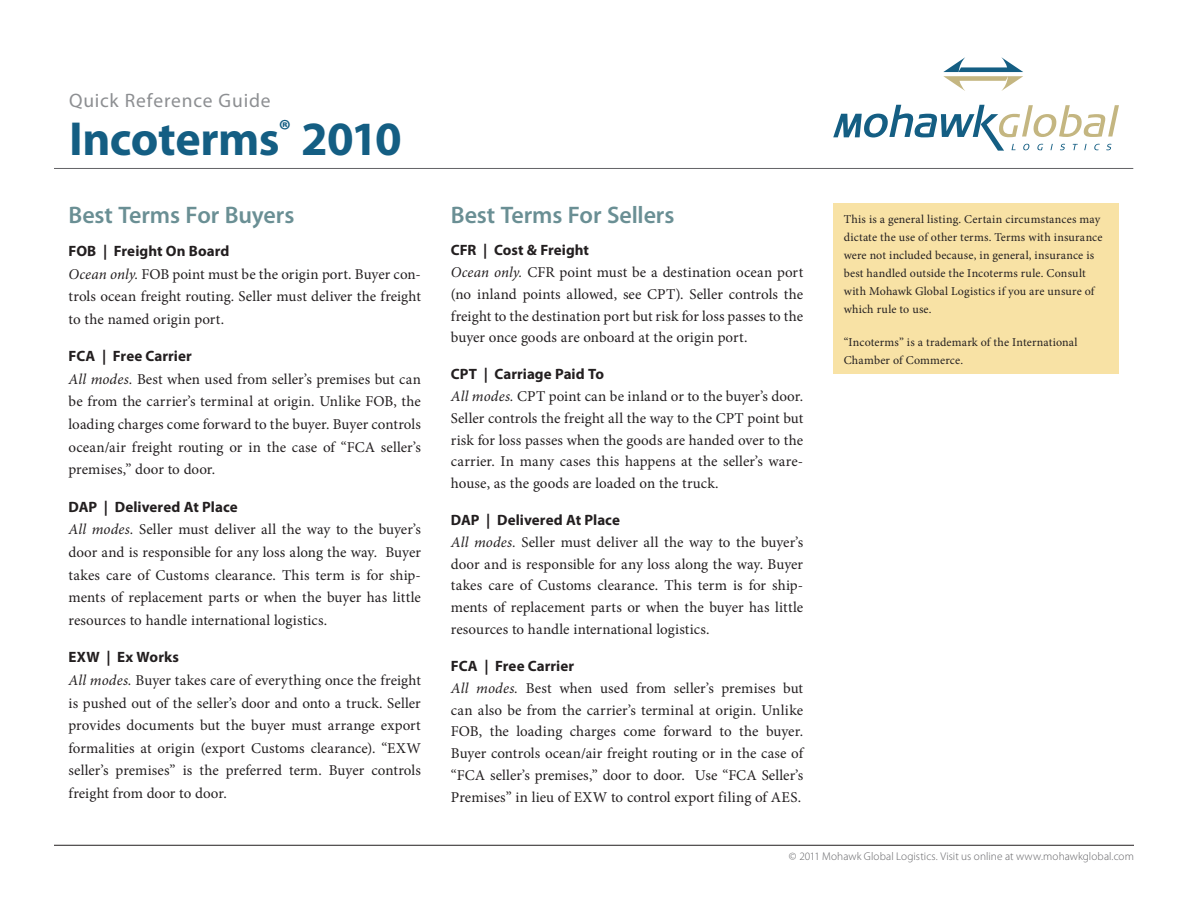
<style>
.page{position:relative;width:1188px;height:918px;background:#fff}
.page>*{position:absolute;margin:0;border:0;box-sizing:border-box;transform-origin:0 0}
.Body{font:700 48px "Myriad Pro";letter-spacing:-.01em;color:#145e83}
.t1{font:600 24px "Myriad Pro";letter-spacing:-.005em;color:#6a8f94}
.Body-2{font:19.5px "Myriad Pro";letter-spacing:.045em;color:#8d8f92}
.Body-3{font:15px/21.8px "Minion Pro";letter-spacing:.005em;color:#231f20;text-align:justify}
.Terms{font:700 15px "Myriad Pro";letter-spacing:.005em;color:#231f20}
.Body-4{font:12px/18px "Minion Pro";letter-spacing:.015em;color:#231f20}
.Body-5{font:300 11.25px "Myriad Pro";letter-spacing:.01em;color:#636366}
.s1{font-style:italic}
</style>
<div class="page">
<hr style="left:54px;top:845px;width:1080px;height:1px;background:#231f20">
<hr style="left:54px;top:168px;width:1079px;height:1px;background:#636366">
<div style="left:833px;top:204px;width:286px;height:170px;background:#f8e2a5"></div>
<svg style="left:943px;top:57px;width:80px;height:34px"></svg>
<svg style="left:833px;top:105px;width:286px;height:46px"></svg>
<p class="Body-2" style="left:69px;top:88px;width:203px">Quick Reference Guide</p>
<p class="Body" style="left:69px;top:107px;width:334px">Incoterms<sup>®</sup> 2010</p>
<h1 class="t1" style="left:69px;top:199px;width:227px">Best Terms For Buyers</h1>
<p class="Terms" style="left:69px;top:241px;width:162px">FOB | Freight On Board</p>
<p class="Body-3" style="left:69px;top:262px;width:354px;line-height:22.6px"><span class="s1">Ocean only.</span> FOB point must be the origin port. Buyer con&shy;trols ocean freight routing. Seller must deliver the freight to the named origin port.</p>
<p class="Terms" style="left:69px;top:346px;width:125px">FCA | Free Carrier</p>
<p class="Body-3" style="left:69px;top:368px;width:354px;line-height:22.6px"><span class="s1">All modes.</span> Best when used from seller’s premises but can be from the carrier’s terminal at origin. Unlike FOB, the loading charges come forward to the buyer. Buyer controls ocean/air freight routing or in the case of “FCA seller’s premises,” door to door.</p>
<p class="Terms" style="left:69px;top:497px;width:171px">DAP | Delivered At Place</p>
<p class="Body-3" style="left:69px;top:518px;width:354px;line-height:22.6px"><span class="s1">All modes.</span> Seller must deliver all the way to the buyer’s door and is responsible for any loss along the way. Buyer takes care of Customs clearance. This term is for ship&shy;ments of replacement parts or when the buyer has little resources to handle international logistics.</p>
<p class="Terms" style="left:69px;top:648px;width:112px">EXW | Ex Works</p>
<p class="Body-3" style="left:69px;top:669px;width:354px;line-height:22.6px"><span class="s1">All modes.</span> Buyer takes care of everything once the freight is pushed out of the seller’s door and onto a truck. Seller provides documents but the buyer must arrange export formalities at origin (export Customs clearance). “EXW seller’s premises” is the preferred term. Buyer controls freight from door to door.</p>
<h1 class="t1" style="left:451px;top:199px;width:225px">Best Terms For Sellers</h1>
<p class="Terms" style="left:451px;top:240px;width:140px">CFR | Cost &amp; Freight</p>
<p class="Body-3" style="left:451px;top:261px;width:354px"><span class="s1">Ocean only.</span> CFR point must be a destination ocean port (no inland points allowed, see CPT). Seller controls the freight to the destination port but risk for loss passes to the buyer once goods are onboard at the origin port.</p>
<p class="Terms" style="left:451px;top:364px;width:155px">CPT | Carriage Paid To</p>
<p class="Body-3" style="left:451px;top:385px;width:354px"><span class="s1">All modes.</span> CPT point can be inland or to the buyer’s door.<br>Seller controls the freight all the way to the CPT point but risk for loss passes when the goods are handed over to the carrier. In many cases this happens at the seller’s ware&shy;house, as the goods are loaded on the truck.</p>
<p class="Terms" style="left:451px;top:510px;width:171px">DAP | Delivered At Place</p>
<p class="Body-3" style="left:451px;top:531px;width:354px"><span class="s1">All modes.</span> Seller must deliver all the way to the buyer’s door and is responsible for any loss along the way. Buyer takes care of Customs clearance. This term is for ship&shy;ments of replacement parts or when the buyer has little resources to handle international logistics.</p>
<p class="Terms" style="left:451px;top:656px;width:125px">FCA | Free Carrier</p>
<p class="Body-3" style="left:451px;top:677px;width:354px"><span class="s1">All modes.</span> Best when used from seller’s premises but can also be from the carrier’s terminal at origin. Unlike FOB, the loading charges come forward to the buyer.<br>Buyer controls ocean/air freight routing or in the case of “FCA seller’s premises,” door to door. Use “FCA Seller’s Premises” in lieu of EXW to control export filing of AES.</p>
<p class="Body-4" style="left:844px;top:210px;width:260px">This is a general listing. Certain circumstances may dictate the use of other terms. Terms with insurance were not included because, in general, insurance is best handled outside the Incoterms rule. Consult with Mohawk Global Logistics if you are unsure of which rule to use.</p>
<p class="Body-4" style="left:844px;top:333px;width:235px">“Incoterms” is a trademark of the International<br>Chamber of Commerce.</p>
<p class="Body-5" style="left:789px;top:850px;width:347px">© 2011 Mohawk Global Logistics. Visit us online at www.mohawkglobal.com</p>
</div>
